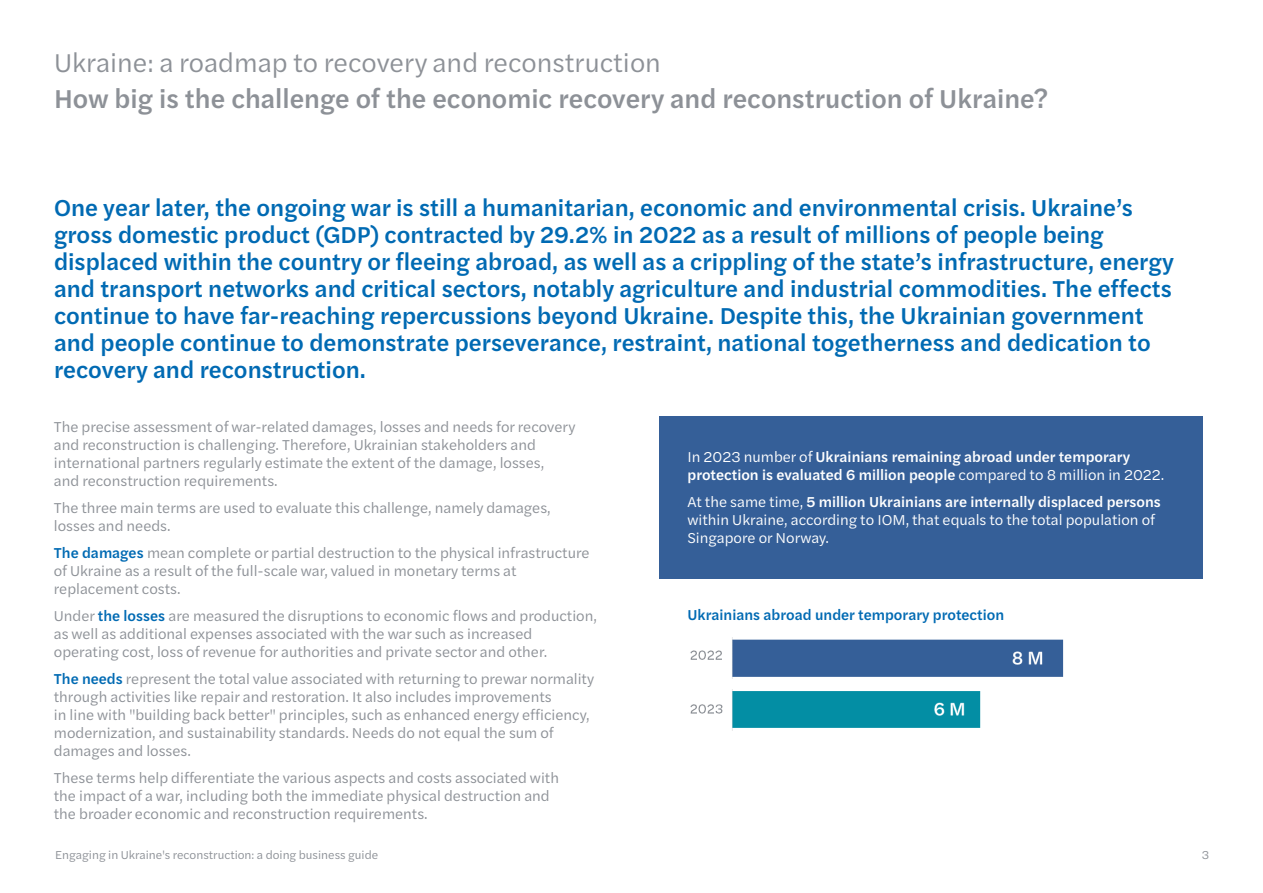
<style>
.page{position:relative;width:1263px;height:893px;background:#fff}
.page>*{position:absolute;margin:0;border:0;box-sizing:border-box;transform-origin:0 0}
.t1{font:500 27px "Halyard Text";color:#8d9197}
.t2{font:27px "Halyard Text";color:#8d9197}
.t3{font:500 24px/27px "Halyard Text";color:#006ab3}
.t4{font:15px/18px "Halyard Text";color:#8d9197}
.t5{font:15px/18px "Halyard Text";color:#fff}
.t6{font:500 15px/18px "Halyard Text";color:#fff}
.t7{font:500 15px "Halyard Text";color:#006ab3}
.t8{font:12px "Halyard Text";color:#8d9197}
.s1{font-weight:500;color:#006ab3}
.s2{font-weight:400}
.s3{font-weight:500}
</style>
<div class="page">
<img style="left:690px;top:638px;width:374px;height:40px">
<div style="left:659px;top:417px;width:543px;height:162px;background:#355f98"></div>
<img style="left:690px;top:690px;width:291px;height:40px">
<h1 class="t2" style="left:54px;top:43px;width:608px">Ukraine: a roadmap to recovery and reconstruction</h1>
<h1 class="t1" style="left:54px;top:79px;width:996px">How big is the challenge of the economic recovery and reconstruction of Ukraine?</h1>
<p class="t3" style="left:54px;top:193px;width:1121px">One year later, the ongoing war is still a humanitarian, economic and environmental crisis. Ukraine’s gross domestic product (GDP) contracted by 29.2% in 2022 as a result of millions of people being displaced within the country or fleeing abroad, as well as a crippling of the state’s infrastructure, energy and transport networks and critical sectors, notably agriculture and industrial commodities. The effects continue to have far-reaching repercussions beyond Ukraine. Despite this, the Ukrainian government and people continue to demonstrate perseverance, restraint, national togetherness and dedication to recovery and reconstruction.</p>
<p class="t4" style="left:54px;top:417px;width:523px">The precise assessment of war-related damages, losses and needs for recovery and reconstruction is challenging. Therefore, Ukrainian stakeholders and international partners regularly estimate the extent of the damage, losses,<br>and reconstruction requirements.</p>
<p class="t4" style="left:54px;top:498px;width:498px">The three main terms are used to evaluate this challenge, namely damages, losses and needs.</p>
<p class="t4" style="left:54px;top:543px;width:537px"><span class="s1">The damages</span> mean complete or partial destruction to the physical infrastructure of Ukraine as a result of the full-scale war, valued in monetary terms at replacement costs.</p>
<p class="t4" style="left:54px;top:606px;width:545px">Under <span class="s1">the losses</span> are measured the disruptions to economic flows and production, as well as additional expenses associated with the war such as increased operating cost, loss of revenue for authorities and private sector and other.</p>
<p class="t4" style="left:54px;top:669px;width:542px"><span class="s1">The needs</span> represent the total value associated with returning to prewar normality through activities like repair and restoration. It also includes improvements<br>in line with "building back better" principles, such as enhanced energy efficiency, modernization, and sustainability standards. Needs do not equal the sum of damages and losses.</p>
<p class="t4" style="left:54px;top:768px;width:507px">These terms help differentiate the various aspects and costs associated with the impact of a war, including both the immediate physical destruction and the broader economic and reconstruction requirements.</p>
<p class="t6" style="left:687px;top:447px;width:478px"><span class="s2">In 2023 number of</span> Ukrainians remaining abroad under temporary protection is evaluated 6 million people <span class="s2">compared to 8 million in 2022.</span></p>
<p class="t5" style="left:687px;top:492px;width:475px">At the same time, <span class="s3">5 million Ukrainians are internally displaced persons </span>within Ukraine, according to IOM, that equals to the total population of<br>Singapore or Norway.</p>
<p class="t7" style="left:687px;top:604px;width:318px">Ukrainians abroad under temporary protection</p>
<p class="t8" style="left:55px;top:846px;width:324px">Engaging in Ukraine's reconstruction: a doing business guide</p>
<p class="t8" style="left:1202px;top:846px;width:9px">3</p>
</div>
